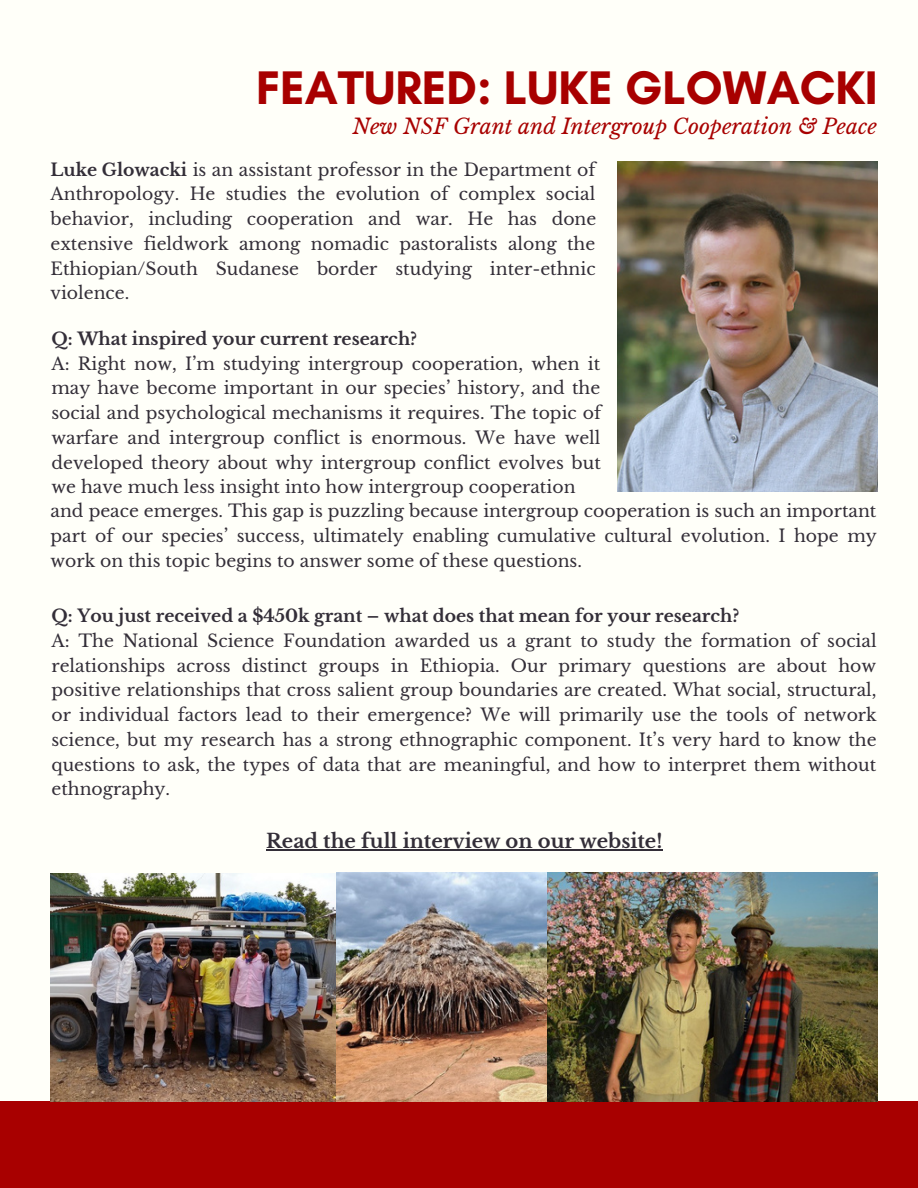
<style>
.page{position:relative;width:918px;height:1188px;background:#fffff9}
.page>*{position:absolute;margin:0;border:0;box-sizing:border-box;transform-origin:0 0}
.t1{font:700 48px "Glacial Indifference";color:#a80000}
.t2{font:italic 21px "Libre Baskerville";color:#a80000}
.t3{font:700 19.5px "Libre Baskerville";color:#332e38}
.t4{font:17.25px/24.8px "Libre Baskerville";color:#332e38;text-align:justify}
.t5{font:700 17.25px "Libre Baskerville";color:#332e38}
.s1{font-weight:700}
</style>
<div class="page">
<img style="left:618px;top:161px;width:259px;height:331px">
<div style="left:0;top:1101px;width:918px;height:87px;background:#a80000"></div>
<img style="left:51px;top:873px;width:496px;height:229px">
<img style="left:533px;top:873px;width:345px;height:228px">
<hr style="left:266px;top:849px;width:396px;height:1px;background:#332e38">
<h1 class="t1" style="left:256px;top:58px;width:623px">FEATURED: LUKE GLOWACKI</h1>
<p class="t2" style="left:352px;top:113px;width:526px">New NSF Grant and Intergroup Cooperation &amp; Peace</p>
<p class="t4" style="left:51px;top:157px;width:547px"><span class="s1">Luke Glowacki</span> is an assistant professor in the Department of Anthropology. He studies the evolution of complex social behavior, including cooperation and war. He has done extensive fieldwork among nomadic pastoralists along the Ethiopian/South Sudanese border studying inter-ethnic violence.</p>
<p class="t5" style="left:51px;top:328px;width:367px">Q: What inspired your current research?</p>
<p class="t4" style="left:51px;top:351px;width:828px;text-align:left">A: Right now, I’m studying intergroup cooperation, when it<br>may have become important in our species’ history, and the<br>social and psychological mechanisms it requires. The topic of<br>warfare and intergroup conflict is enormous. We have well<br>developed theory about why intergroup conflict evolves but<br>we have much less insight into how intergroup cooperation<br>and peace emerges. This gap is puzzling because intergroup cooperation is such an important part of our species’ success, ultimately enabling cumulative cultural evolution. I hope my work on this topic begins to answer some of these questions.</p>
<p class="t5" style="left:51px;top:605px;width:690px">Q: You just received a $450k grant – what does that mean for your research?</p>
<p class="t4" style="left:51px;top:628px;width:827px">A: The National Science Foundation awarded us a grant to study the formation of social relationships across distinct groups in Ethiopia. Our primary questions are about how positive relationships that cross salient group boundaries are created. What social, structural, or individual factors lead to their emergence? We will primarily use the tools of network science, but my research has a strong ethnographic component. It’s very hard to know the questions to ask, the types of data that are meaningful, and how to interpret them without ethnography.</p>
<p class="t3" style="left:266px;top:829px;width:398px">Read the full interview on our website!</p>
</div>
